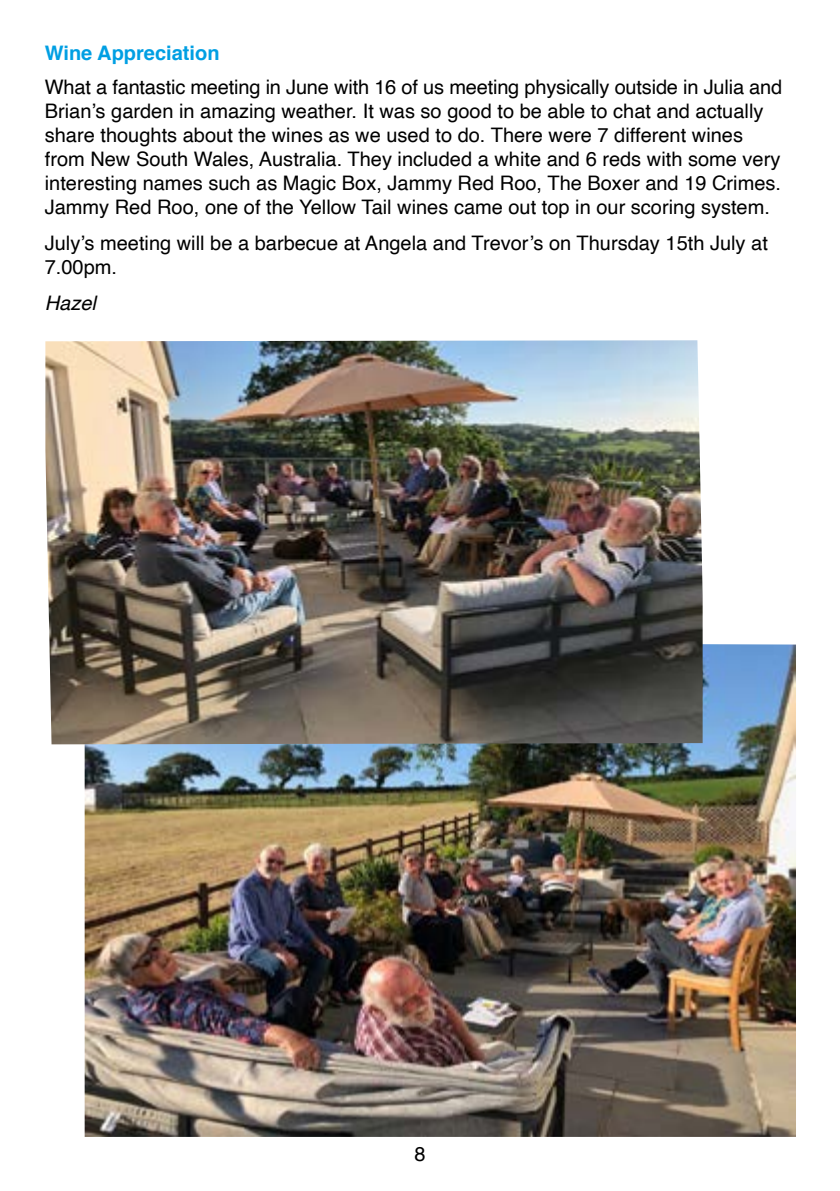
<style>
.page{position:relative;width:840px;height:1191px;background:#fff}
.page>*{position:absolute;margin:0;border:0;box-sizing:border-box;transform-origin:0 0}
.t1{font:20px/24px "Helvetica";color:#000}
.t2{font:700 20px "Helvetica";color:#009fe3}
.t3{font:italic 20px "Helvetica";color:#000}
</style>
<div class="page">
<img style="left:85px;top:642px;width:710px;height:495px">
<img style="left:45px;top:340px;width:657px;height:404px">
<p class="t2" style="left:45px;top:37px;width:176px">Wine Appreciation</p>
<p class="t1" style="left:45px;top:76px;width:738px">What a fantastic meeting in June with 16 of us meeting physically outside in Julia and Brian’s garden in amazing weather. It was so good to be able to chat and actually share thoughts about the wines as we used to do. There were 7 different wines from New South Wales, Australia. They included a white and 6 reds with some very interesting names such as Magic Box, Jammy Red Roo, The Boxer and 19 Crimes.<br>Jammy Red Roo, one of the Yellow Tail wines came out top in our scoring system.</p>
<p class="t1" style="left:45px;top:232px;width:724px">July’s meeting will be a barbecue at Angela and Trevor’s on Thursday 15th July at<br>7.00pm.</p>
<p class="t3" style="left:45px;top:288px;width:53px">Hazel</p>
<p class="t1" style="left:414px;top:1142px;width:13px">8</p>
</div>
